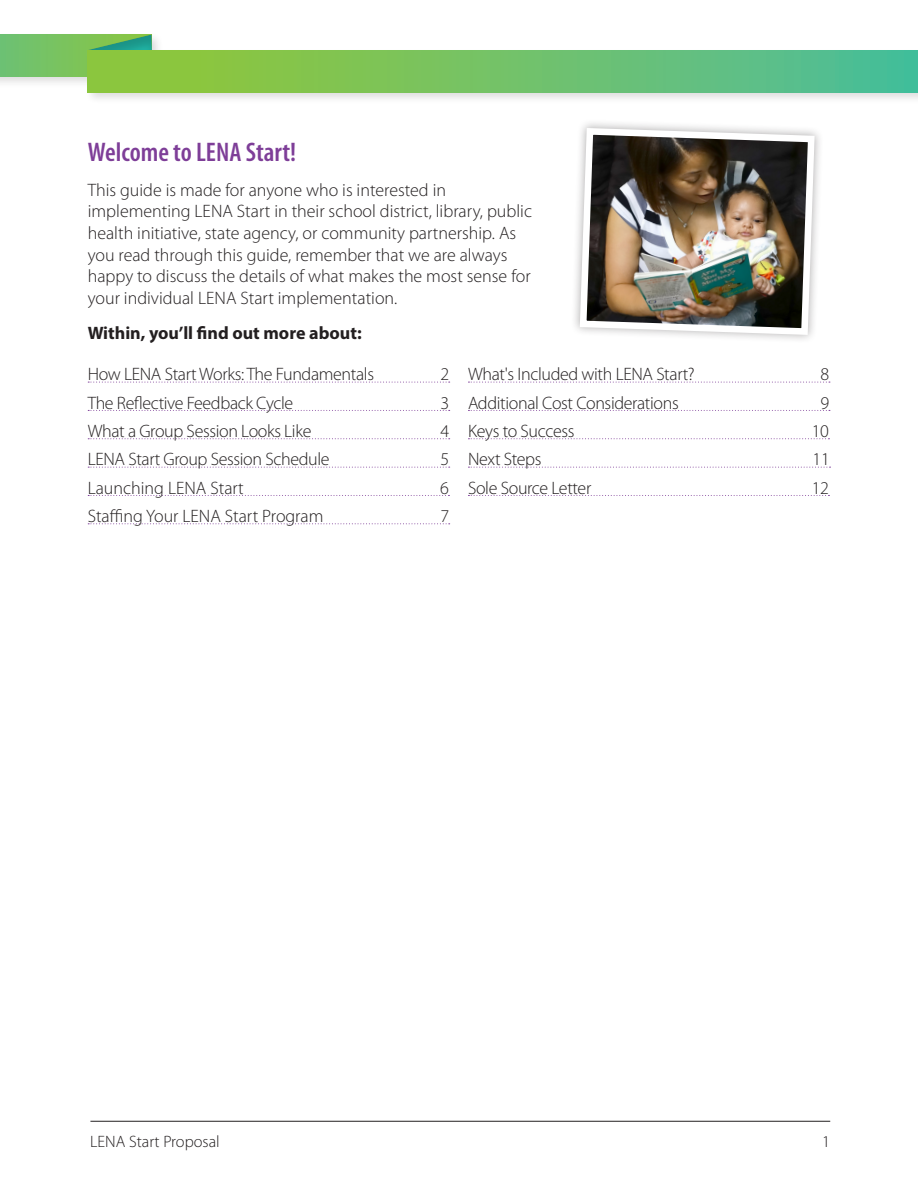
<style>
.page{position:relative;width:918px;height:1188px;background:#fff}
.page>*{position:absolute;margin:0;border:0;box-sizing:border-box;transform-origin:0 0}
.Subheadings{font:600 condensed 27px "Myriad Pro";color:#7e3e98}
.Subheadings-2{font:300 18px/21.6px "Myriad Pro";color:#231f20}
.Body_Font{font:300 18px "Myriad Pro";letter-spacing:-.02em;color:#231f20}
.Body_Font-2{font:300 18px "Myriad Pro";color:#231f20}
.Subheadings-3{font:700 18px "Myriad Pro";color:#231f20}
.t1{font:300 16.5px "Myriad Pro";color:#231f20}
</style>
<div class="page">
<hr style="left:90px;top:1121px;width:740px;height:1px;background:#231f20">
<div style="left:0;top:31px;width:164px;height:58px;background:#231f20;opacity:.15"></div>
<svg style="left:0;top:34px;width:86px;height:42px;background:#75c265"></svg>
<svg style="left:86px;top:32px;width:69px;height:15px"></svg>
<div style="left:84px;top:47px;width:834px;height:57px;background:#231f20;opacity:.15"></div>
<div style="left:87px;top:50px;width:831px;height:42px;background:linear-gradient(to right,#95c734,#4cbd9c)"></div>
<img style="left:576px;top:125px;width:242px;height:213px">
<svg style="left:88px;top:382px;width:362px;height:1px"></svg>
<svg style="left:88px;top:410px;width:362px;height:1px"></svg>
<svg style="left:88px;top:438px;width:362px;height:1px"></svg>
<svg style="left:88px;top:467px;width:362px;height:1px"></svg>
<svg style="left:88px;top:495px;width:361px;height:1px"></svg>
<svg style="left:88px;top:523px;width:362px;height:1px"></svg>
<svg style="left:468px;top:382px;width:362px;height:1px"></svg>
<svg style="left:468px;top:410px;width:362px;height:1px"></svg>
<svg style="left:468px;top:438px;width:361px;height:1px"></svg>
<svg style="left:468px;top:467px;width:363px;height:1px"></svg>
<svg style="left:468px;top:495px;width:361px;height:1px"></svg>
<p class="Subheadings" style="left:88px;top:137px;width:210px">Welcome to LENA Start!</p>
<p class="Subheadings-2" style="left:88px;top:179px;width:446px">This guide is made for anyone who is interested in implementing LENA Start in their school district, library, public health initiative, state agency, or community partnership. As you read through this guide, remember that we are always happy to discuss the details of what makes the most sense for your individual LENA Start implementation.</p>
<p class="Subheadings-3" style="left:88px;top:321px;width:275px">Within, you’ll find out more about:</p>
<p class="Body_Font" style="left:88px;top:363px;width:288px">How LENA Start Works: The Fundamentals</p>
<p class="Body_Font" style="left:440px;top:363px;width:10px">2</p>
<p class="Body_Font" style="left:88px;top:392px;width:207px">The Reflective Feedback Cycle</p>
<p class="Body_Font" style="left:440px;top:392px;width:10px">3</p>
<p class="Body_Font" style="left:88px;top:420px;width:225px">What a Group Session Looks Like</p>
<p class="Body_Font" style="left:440px;top:420px;width:10px">4</p>
<p class="Body_Font" style="left:88px;top:449px;width:243px">LENA Start Group Session Schedule</p>
<p class="Body_Font" style="left:440px;top:449px;width:10px">5</p>
<p class="Body_Font-2" style="left:88px;top:477px;width:158px">Launching LENA Start</p>
<p class="Body_Font" style="left:440px;top:477px;width:10px">6</p>
<p class="Body_Font-2" style="left:88px;top:505px;width:237px">Staffing Your LENA Start Program</p>
<p class="Body_Font" style="left:440px;top:505px;width:10px">7</p>
<p class="Body_Font" style="left:468px;top:363px;width:228px">What's Included with LENA Start?</p>
<p class="Body_Font" style="left:821px;top:363px;width:10px">8</p>
<p class="Body_Font" style="left:468px;top:392px;width:212px">Additional Cost Considerations</p>
<p class="Body_Font" style="left:821px;top:392px;width:10px">9</p>
<p class="Body_Font" style="left:468px;top:420px;width:108px">Keys to Success</p>
<p class="Body_Font" style="left:812px;top:420px;width:19px">10</p>
<p class="Body_Font" style="left:468px;top:449px;width:75px">Next Steps</p>
<p class="Body_Font" style="left:812px;top:449px;width:19px">11</p>
<p class="Body_Font" style="left:468px;top:477px;width:125px">Sole Source Letter</p>
<p class="Body_Font" style="left:812px;top:477px;width:19px">12</p>
<p class="t1" style="left:90px;top:1132px;width:131px">LENA Start Proposal</p>
<p class="t1" style="left:822px;top:1132px;width:10px">1</p>
</div>
